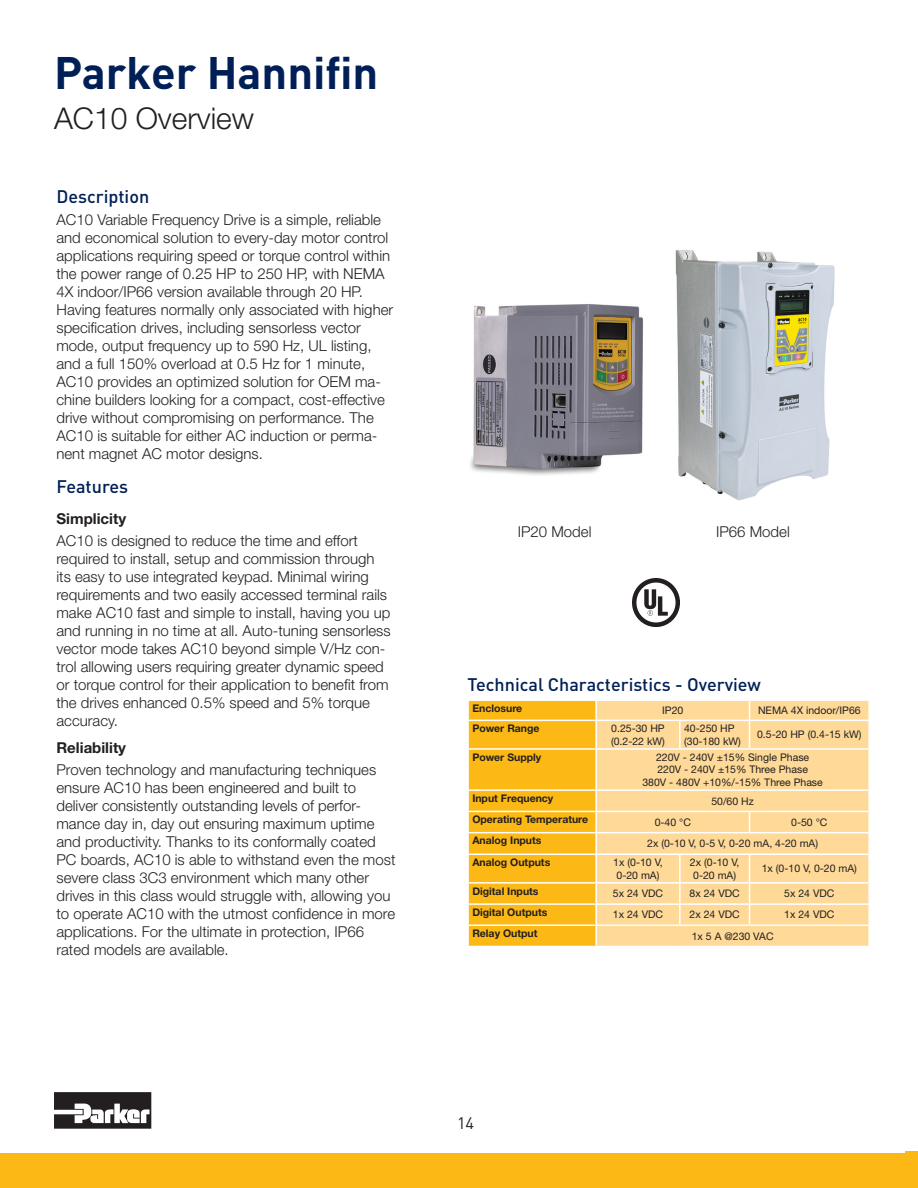
<style>
.page{position:relative;width:918px;height:1188px;background:#fff}
.page>*{position:absolute;margin:0;border:0;box-sizing:border-box;transform-origin:0 0}
.t1{font:700 45px "DINOT";color:#001f56}
.Sub_headings{font:300 30px "Helvetica Neue LT Std";color:#231f20}
.T_Heading3_no_toc{font:500 18px "DINOT";color:#001f56}
.T_Pagenumber{font:16.5px "DINOT";color:#231f20}
.T_Body_Text_Extra{font:300 15px/18px "Helvetica Neue LT Std";color:#231f20}
.T_Heading4{font:700 15px "Helvetica Neue LT Std";color:#231f20}
.T_Body_Text{font:10.5px/12.6px "Helvetica Neue LT Std";color:#231f20}
.T_Table_Heading_8pt{font:700 10.5px "Helvetica Neue LT Std";color:#231f20}
</style>
<div class="page">
<div style="left:906px;top:1151px;width:12px;height:37px;background:#fcb814"></div>
<div style="left:0;top:1154px;width:905px;height:34px;background:#fcb814"></div>
<svg style="left:54px;top:1092px;width:97px;height:37px"></svg>
<img style="left:470px;top:304px;width:173px;height:171px">
<img style="left:675px;top:250px;width:160px;height:251px">
<svg style="left:468px;top:700px;width:401px;height:246px;background:#fdd177"></svg>
<hr style="left:596px;top:832px;width:84px;height:1px;background:#fff">
<hr style="left:680px;top:832px;width:70px;height:1px;background:#fff">
<img style="left:632px;top:579px;width:48px;height:47px">
<p class="t1" style="left:54px;top:43px;width:326px">Parker Hannifin</p>
<p class="Sub_headings" style="left:54px;top:100px;width:202px">AC10 Overview</p>
<p class="T_Heading3_no_toc" style="left:56px;top:184px;width:94px">Description</p>
<p class="T_Body_Text_Extra" style="left:56px;top:210px;width:338px">AC10 Variable Frequency Drive is a simple, reliable and economical solution to every-day motor control applications requiring speed or torque control within the power range of 0.25 HP to 250 HP, with NEMA 4X indoor/IP66 version available through 20 HP.<br>Having features normally only associated with higher specification drives, including sensorless vector mode, output frequency up to 590 Hz, UL listing, and a full 150% overload at 0.5 Hz for 1 minute, AC10 provides an optimized solution for OEM ma&shy;chine builders looking for a compact, cost-effective drive without compromising on performance. The AC10 is suitable for either AC induction or perma&shy;nent magnet AC motor designs.</p>
<p class="T_Heading3_no_toc" style="left:56px;top:475px;width:73px">Features</p>
<p class="T_Heading4" style="left:56px;top:509px;width:71px">Simplicity</p>
<p class="T_Body_Text_Extra" style="left:56px;top:532px;width:336px">AC10 is designed to reduce the time and effort required to install, setup and commission through its easy to use integrated keypad. Minimal wiring requirements and two easily accessed terminal rails make AC10 fast and simple to install, having you up and running in no time at all. Auto-tuning sensorless vector mode takes AC10 beyond simple V/Hz con&shy;trol allowing users requiring greater dynamic speed or torque control for their application to benefit from the drives enhanced 0.5% speed and 5% torque accuracy.</p>
<p class="T_Heading4" style="left:56px;top:738px;width:71px">Reliability</p>
<p class="T_Body_Text_Extra" style="left:56px;top:760px;width:340px">Proven technology and manufacturing techniques ensure AC10 has been engineered and built to deliver consistently outstanding levels of perfor&shy;mance day in, day out ensuring maximum uptime and productivity. Thanks to its conformally coated PC boards, AC10 is able to withstand even the most severe class 3C3 environment which many other drives in this class would struggle with, allowing you to operate AC10 with the utmost confidence in more applications. For the ultimate in protection, IP66 rated models are available.</p>
<p class="T_Body_Text_Extra" style="left:518px;top:523px;width:75px">IP20 Model</p>
<p class="T_Body_Text_Extra" style="left:716px;top:523px;width:75px">IP66 Model</p>
<p class="T_Heading3_no_toc" style="left:467px;top:672px;width:295px">Technical Characteristics - Overview</p>
<p class="T_Table_Heading_8pt" style="left:472px;top:702px;width:51px">Enclosure</p>
<p class="T_Body_Text" style="left:662px;top:704px;width:23px">IP20</p>
<p class="T_Body_Text" style="left:758px;top:704px;width:104px">NEMA 4X indoor/IP66</p>
<p class="T_Table_Heading_8pt" style="left:472px;top:722px;width:69px">Power Range</p>
<p class="T_Body_Text" style="left:611px;top:722px;width:55px">0.25-30 HP (0.2-22 kW)</p>
<p class="T_Body_Text" style="left:684px;top:722px;width:58px">40-250 HP (30-180 kW)</p>
<p class="T_Body_Text" style="left:757px;top:728px;width:106px">0.5-20 HP (0.4-15 kW)</p>
<p class="T_Table_Heading_8pt" style="left:472px;top:750px;width:71px">Power Supply</p>
<p class="T_Body_Text" style="left:656px;top:751px;width:155px">220V - 240V ±15% Single Phase</p>
<p class="T_Body_Text" style="left:657px;top:763px;width:152px">220V - 240V ±15% Three Phase</p>
<p class="T_Body_Text" style="left:642px;top:776px;width:182px">380V - 480V +10%/-15% Three Phase</p>
<p class="T_Table_Heading_8pt" style="left:472px;top:792px;width:83px">Input Frequency</p>
<p class="T_Body_Text" style="left:711px;top:794px;width:44px">50/60 Hz</p>
<p class="T_Table_Heading_8pt" style="left:472px;top:813px;width:117px">Operating Temperature</p>
<p class="T_Body_Text" style="left:655px;top:816px;width:38px">0-40 °C</p>
<p class="T_Body_Text" style="left:791px;top:816px;width:38px">0-50 °C</p>
<p class="T_Table_Heading_8pt" style="left:472px;top:834px;width:71px">Analog Inputs</p>
<p class="T_Body_Text" style="left:647px;top:837px;width:173px">2x (0-10 V, 0-5 V, 0-20 mA, 4-20 mA)</p>
<p class="T_Table_Heading_8pt" style="left:472px;top:856px;width:79px">Analog Outputs</p>
<p class="T_Body_Text" style="left:613px;top:856px;width:51px;text-align:center">1x (0-10 V,<br>0-20 mA)</p>
<p class="T_Body_Text" style="left:690px;top:856px;width:51px;text-align:center">2x (0-10 V,<br>0-20 mA)</p>
<p class="T_Body_Text" style="left:762px;top:862px;width:97px">1x (0-10 V, 0-20 mA)</p>
<p class="T_Table_Heading_8pt" style="left:472px;top:884px;width:68px">Digital Inputs</p>
<p class="T_Body_Text" style="left:613px;top:887px;width:52px">5x 24 VDC</p>
<p class="T_Body_Text" style="left:690px;top:887px;width:52px">8x 24 VDC</p>
<p class="T_Body_Text" style="left:784px;top:887px;width:52px">5x 24 VDC</p>
<p class="T_Table_Heading_8pt" style="left:472px;top:906px;width:77px">Digital Outputs</p>
<p class="T_Body_Text" style="left:613px;top:908px;width:52px">1x 24 VDC</p>
<p class="T_Body_Text" style="left:690px;top:908px;width:52px">2x 24 VDC</p>
<p class="T_Body_Text" style="left:784px;top:908px;width:52px">1x 24 VDC</p>
<p class="T_Table_Heading_8pt" style="left:472px;top:927px;width:67px">Relay Output</p>
<p class="T_Body_Text" style="left:692px;top:929px;width:83px">1x 5 A @230 VAC</p>
<p class="T_Pagenumber" style="left:457px;top:1112px;width:19px">14</p>
</div>
